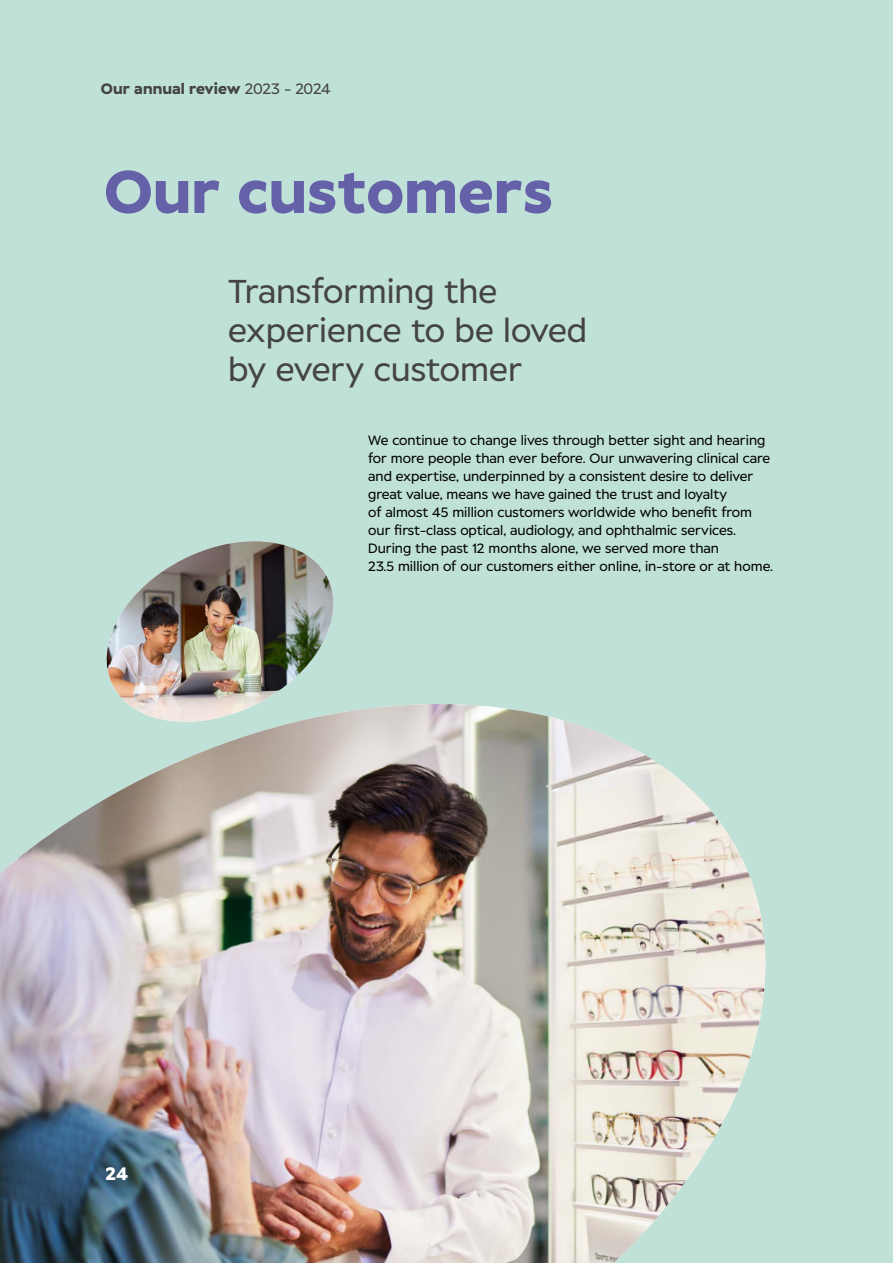
<style>
.page{position:relative;width:893px;height:1263px;background:#c0e1d7}
.page>*{position:absolute;margin:0;border:0;box-sizing:border-box;transform-origin:0 0}
.t1{font:700 60px "Specsavers";color:#6561a9}
.t2{font:33px/39px "Specsavers";color:#454444}
.t3{font:700 18px "Specsavers";color:#fff}
.t4{font:700 15px "Specsavers";color:#454444}
.t5{font:13.5px/18px "Specsavers";color:#000}
.s1{font-weight:400}
</style>
<div class="page">
<img style="left:0;top:704px;width:766px;height:559px">
<svg style="left:93px;top:728px;width:254px;height:6px"></svg>
<img style="left:93px;top:541px;width:254px;height:187px">
<p class="t4" style="left:101px;top:80px;width:231px">Our annual review <span class="s1">2023 - 2024</span></p>
<p class="t1" style="left:104px;top:154px;width:450px">Our customers</p>
<p class="t2" style="left:228px;top:271px;width:361px">Transforming the experience to be loved by every customer</p>
<p class="t3" style="left:106px;top:1163px;width:24px">24</p>
<p class="t5" style="left:368px;top:431px;width:406px">We continue to change lives through better sight and hearing for more people than ever before. Our unwavering clinical care and expertise, underpinned by a consistent desire to deliver great value, means we have gained the trust and loyalty<br>of almost 45 million customers worldwide who benefit from our first-class optical, audiology, and ophthalmic services.<br>During the past 12 months alone, we served more than<br>23.5 million of our customers either online, in-store or at home.</p>
</div>
